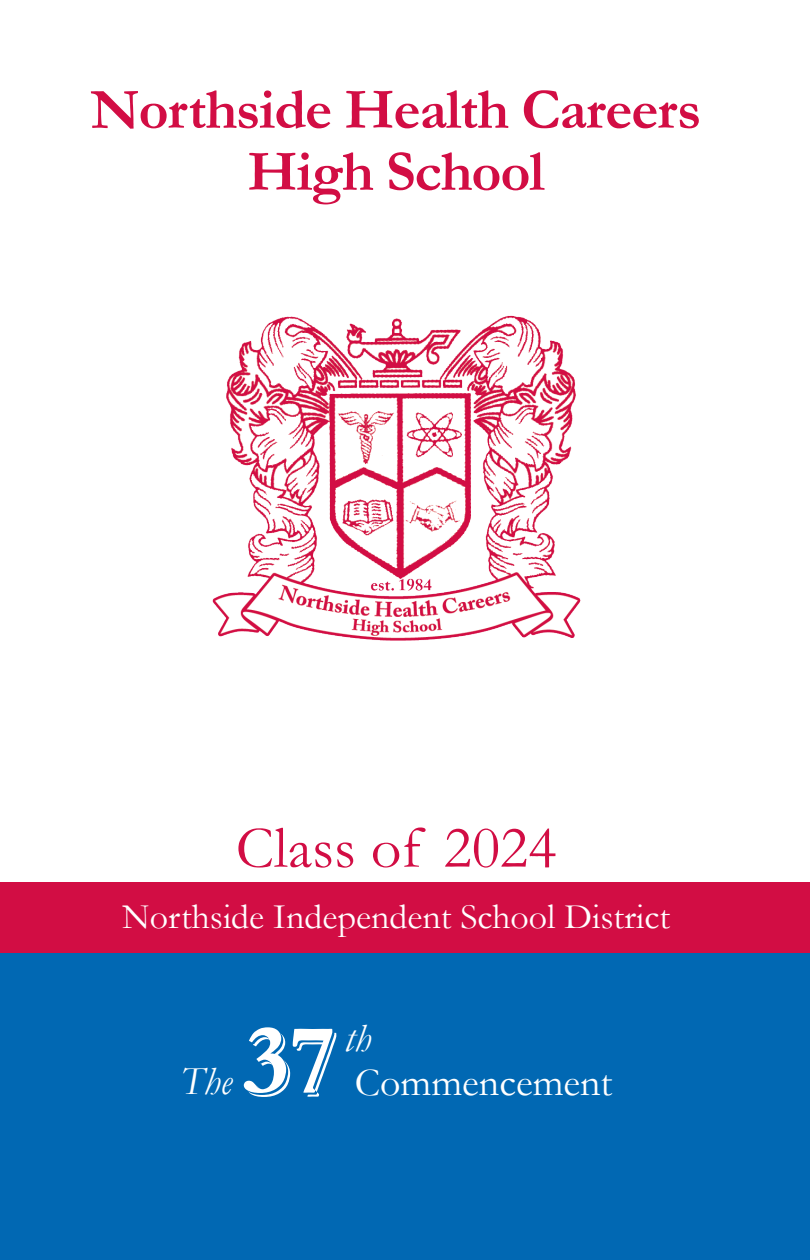
<style>
.page{position:relative;width:810px;height:1260px;background:#fff}
.page>*{position:absolute;margin:0;border:0;box-sizing:border-box;transform-origin:0 0}
.t1{font:700 100px "Garamond";color:#fff}
.t2{font:60px "Garamond";color:#d20d44}
.t3{font:700 58px/62px "Garamond";letter-spacing:-.02em;color:#d20d44;text-align:center}
.t4{font:40px "Garamond";color:#fff}
.t5{font:italic 40px "Garamond";color:#fff}
.t6{font:36px "Garamond";color:#fff}
</style>
<div class="page">
<div style="left:0;top:882px;width:810px;height:272px;background:#d20d44"></div>
<div style="left:0;top:953px;width:810px;height:307px;background:#0168b3"></div>
<img style="left:212px;top:315px;width:369px;height:326px">
<h3 class="t3" style="left:91px;top:79px;width:612px">Northside Health Careers<br>High School</h3>
<h2 class="t2" style="left:236px;top:808px;width:322px">Class of 2024</h2>
<p class="t6" style="left:122px;top:893px;width:549px">Northside Independent School District</p>
<p class="t5" style="left:180px;top:1054px;width:53px">The</p>
<h1 class="t1" style="left:242px;top:992px;width:95px">37</h1>
<p class="t5" style="left:345px;top:1011px;width:28px">th</p>
<p class="t4" style="left:355px;top:1056px;width:259px">Commencement</p>
</div>
